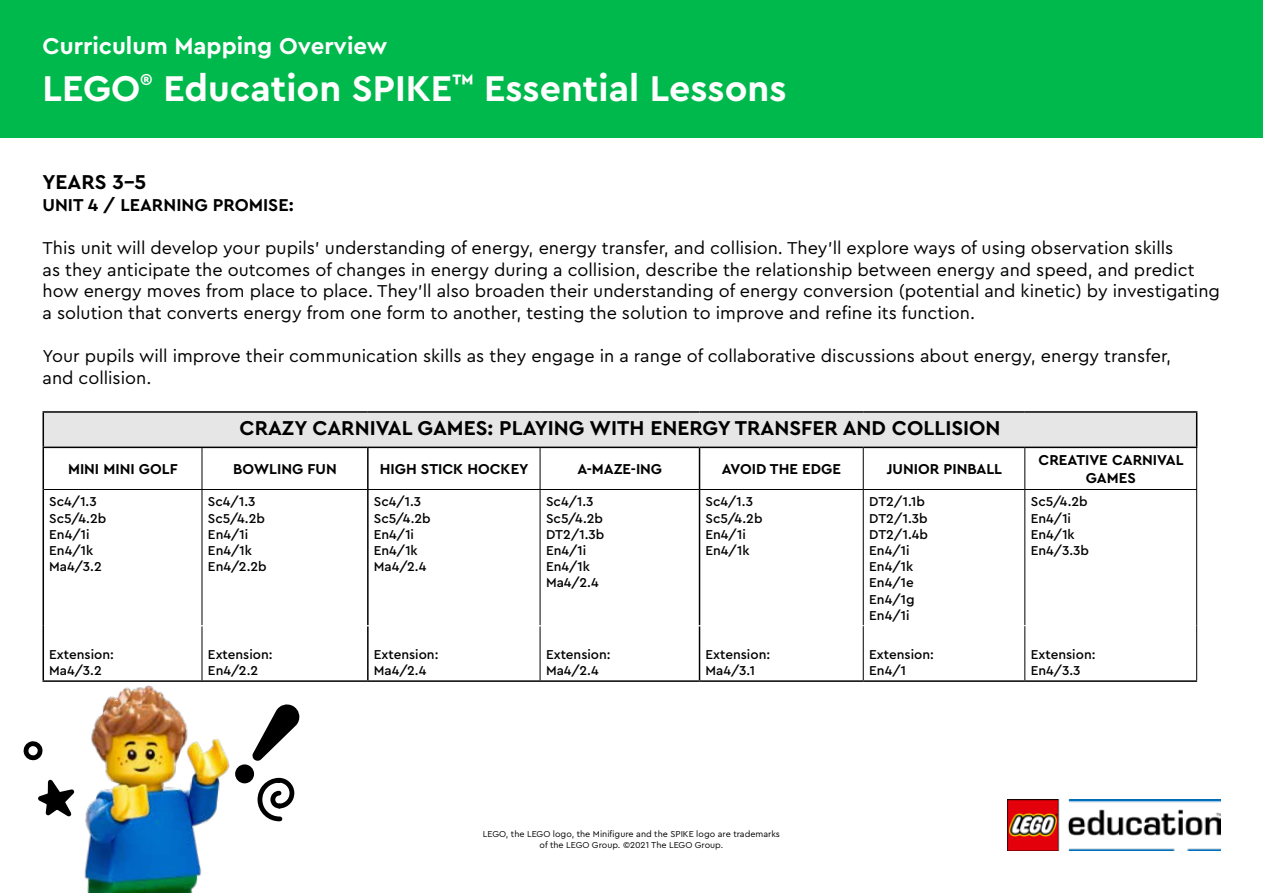
<style>
.page{position:relative;width:1263px;height:893px;background:#fff}
.page>*{position:absolute;margin:0;border:0;box-sizing:border-box;transform-origin:0 0}
.t1{font:700 37.5px "Cera Pro";color:#fff}
.t2{font:700 24px "Cera Pro";color:#fff}
.t3{font:700 21px "Cera Pro";color:#000}
.t4{font:18px/21.6px "Cera Pro";color:#000}
.t5{font:700 18px "Cera Pro";color:#000}
.t6{font:700 15px/18px "Cera Pro";color:#000;text-align:center}
.t7{font:500 13.5px/16.2px "Cera Pro";color:#000}
.t8{font:9px/10.8px "Cera Pro";color:#000;text-align:center}
</style>
<div class="page">
<div style="left:0;top:0;width:1263px;height:138px;background:#00b94d"></div>
<div style="left:43px;top:412px;width:1154px;height:35px;background:#e7e6e6"></div>
<hr style="left:43px;top:411px;width:159px;height:2px;background:#000">
<hr style="left:43px;top:413px;width:1px;height:34px;background:#000">
<hr style="left:202px;top:411px;width:166px;height:2px;background:#000">
<hr style="left:368px;top:411px;width:172px;height:2px;background:#000">
<hr style="left:540px;top:411px;width:159px;height:2px;background:#000">
<hr style="left:699px;top:411px;width:164px;height:2px;background:#000">
<hr style="left:863px;top:411px;width:162px;height:2px;background:#000">
<hr style="left:1025px;top:411px;width:172px;height:2px;background:#000">
<hr style="left:1196px;top:413px;width:1px;height:34px;background:#000">
<hr style="left:43px;top:447px;width:159px;height:1px;background:#000">
<hr style="left:43px;top:448px;width:1px;height:41px;background:#000">
<hr style="left:202px;top:447px;width:166px;height:1px;background:#000">
<hr style="left:368px;top:447px;width:172px;height:1px;background:#000">
<hr style="left:367px;top:448px;width:2px;height:41px;background:#000">
<hr style="left:540px;top:447px;width:159px;height:1px;background:#000">
<hr style="left:699px;top:447px;width:164px;height:1px;background:#000">
<hr style="left:699px;top:448px;width:1px;height:41px;background:#000">
<hr style="left:863px;top:447px;width:162px;height:1px;background:#000">
<hr style="left:1025px;top:447px;width:172px;height:1px;background:#000">
<hr style="left:43px;top:489px;width:1px;height:137px;background:#000">
<hr style="left:367px;top:490px;width:2px;height:135px;background:#000">
<hr style="left:699px;top:490px;width:1px;height:135px;background:#000">
<hr style="left:699px;top:626px;width:1px;height:54px;background:#000">
<hr style="left:368px;top:680px;width:172px;height:2px;background:#000">
<hr style="left:540px;top:680px;width:159px;height:2px;background:#000">
<hr style="left:699px;top:680px;width:164px;height:2px;background:#000">
<hr style="left:863px;top:680px;width:162px;height:2px;background:#000">
<hr style="left:1025px;top:680px;width:172px;height:2px;background:#000">
<hr style="left:202px;top:448px;width:1px;height:41px;background:#000">
<hr style="left:540px;top:448px;width:1px;height:41px;background:#000">
<hr style="left:863px;top:448px;width:1px;height:41px;background:#000">
<hr style="left:1024px;top:448px;width:1px;height:41px;background:#000">
<hr style="left:1196px;top:448px;width:1px;height:41px;background:#000">
<hr style="left:202px;top:490px;width:1px;height:135px;background:#000">
<hr style="left:540px;top:490px;width:1px;height:135px;background:#000">
<hr style="left:44px;top:489px;width:158px;height:1px;background:#000">
<hr style="left:202px;top:489px;width:166px;height:1px;background:#000">
<hr style="left:368px;top:489px;width:172px;height:1px;background:#000">
<hr style="left:540px;top:489px;width:159px;height:1px;background:#000">
<hr style="left:699px;top:489px;width:164px;height:1px;background:#000">
<hr style="left:863px;top:489px;width:162px;height:1px;background:#000">
<hr style="left:1025px;top:489px;width:172px;height:1px;background:#000">
<hr style="left:863px;top:490px;width:1px;height:135px;background:#000">
<hr style="left:1024px;top:490px;width:1px;height:135px;background:#000">
<hr style="left:1196px;top:490px;width:1px;height:136px;background:#000">
<hr style="left:540px;top:626px;width:1px;height:54px;background:#000">
<hr style="left:863px;top:626px;width:1px;height:54px;background:#000">
<hr style="left:1024px;top:626px;width:1px;height:54px;background:#000">
<hr style="left:1196px;top:626px;width:1px;height:54px;background:#000">
<img style="left:1008px;top:800px;width:212px;height:50px">
<img style="left:42px;top:522px;width:439px;height:371px">
<svg style="left:255px;top:775px;width:37px;height:48px"></svg>
<svg style="left:248px;top:701px;width:55px;height:64px"></svg>
<div style="left:237px;top:767px;width:15px;height:14px;background:#000;border-radius:50%"></div>
<div style="left:235px;top:764px;width:19px;height:19px;border:5px solid #000;border-radius:50%"></div>
<svg style="left:23px;top:741px;width:63px;height:86px"></svg>
<h2 class="t2" style="left:43px;top:30px;width:346px">Curriculum Mapping Overview</h2>
<h1 class="t1" style="left:43px;top:64px;width:745px">LEGO<sup>®</sup> Education SPIKE<sup>™</sup> Essential Lessons</h1>
<p class="t3" style="left:43px;top:168px;width:105px">YEARS 3-5</p>
<p class="t5" style="left:43px;top:193px;width:253px">UNIT 4 / LEARNING PROMISE:</p>
<p class="t4" style="left:43px;top:236px;width:1179px">This unit will develop your pupils’ understanding of energy, energy transfer, and collision. They’ll explore ways of using observation skills<br>as they anticipate the outcomes of changes in energy during a collision, describe the relationship between energy and speed, and predict how energy moves from place to place. They’ll also broaden their understanding of energy conversion (potential and kinetic) by investigating a solution that converts energy from one form to another, testing the solution to improve and refine its function.</p>
<p class="t4" style="left:43px;top:344px;width:1130px">Your pupils will improve their communication skills as they engage in a range of collaborative discussions about energy, energy transfer, and collision.</p>
<p class="t3" style="left:240px;top:414px;width:762px">CRAZY CARNIVAL GAMES: PLAYING WITH ENERGY TRANSFER AND COLLISION</p>
<p class="t6" style="left:68px;top:460px;width:111px">MINI MINI GOLF</p>
<p class="t6" style="left:233px;top:460px;width:105px">BOWLING FUN</p>
<p class="t6" style="left:380px;top:460px;width:150px">HIGH STICK HOCKEY</p>
<p class="t6" style="left:577px;top:460px;width:86px">A-MAZE-ING</p>
<p class="t6" style="left:722px;top:460px;width:121px">AVOID THE EDGE</p>
<p class="t6" style="left:887px;top:460px;width:117px">JUNIOR PINBALL</p>
<p class="t6" style="left:1038px;top:451px;width:147px">CREATIVE CARNIVAL<br>GAMES</p>
<p class="t7" style="left:49px;top:493px;width:58px">Sc4/1.3<br>Sc5/4.2b<br>En4/1i<br>En4/1k<br>Ma4/3.2</p>
<p class="t7" style="left:208px;top:493px;width:60px">Sc4/1.3<br>Sc5/4.2b<br>En4/1i<br>En4/1k<br>En4/2.2b</p>
<p class="t7" style="left:374px;top:493px;width:58px">Sc4/1.3<br>Sc5/4.2b<br>En4/1i<br>En4/1k<br>Ma4/2.4</p>
<p class="t7" style="left:546px;top:493px;width:60px">Sc4/1.3<br>Sc5/4.2b<br>DT2/1.3b<br>En4/1i<br>En4/1k<br>Ma4/2.4</p>
<p class="t7" style="left:705px;top:493px;width:58px">Sc4/1.3<br>Sc5/4.2b<br>En4/1i<br>En4/1k</p>
<p class="t7" style="left:869px;top:493px;width:60px">DT2/1.1b<br>DT2/1.3b<br>DT2/1.4b<br>En4/1i<br>En4/1k<br>En4/1e<br>En4/1g<br>En4/1i</p>
<p class="t7" style="left:1031px;top:493px;width:60px">Sc5/4.2b<br>En4/1i<br>En4/1k<br>En4/3.3b</p>
<p class="t7" style="left:49px;top:646px;width:66px">Extension:<br>Ma4/3.2</p>
<p class="t7" style="left:208px;top:646px;width:66px">Extension:<br>En4/2.2</p>
<p class="t7" style="left:374px;top:646px;width:66px">Extension:<br>Ma4/2.4</p>
<p class="t7" style="left:546px;top:646px;width:66px">Extension:<br>Ma4/2.4</p>
<p class="t7" style="left:705px;top:646px;width:66px">Extension:<br>Ma4/3.1</p>
<p class="t7" style="left:869px;top:646px;width:66px">Extension:<br>En4/1</p>
<p class="t7" style="left:1031px;top:646px;width:66px">Extension:<br>En4/3.3</p>
<p class="t8" style="left:483px;top:828px;width:299px">LEGO, the LEGO logo, the Minifigure and the SPIKE logo are trademarks of the LEGO Group. ©2021 The LEGO Group.</p>
</div>
